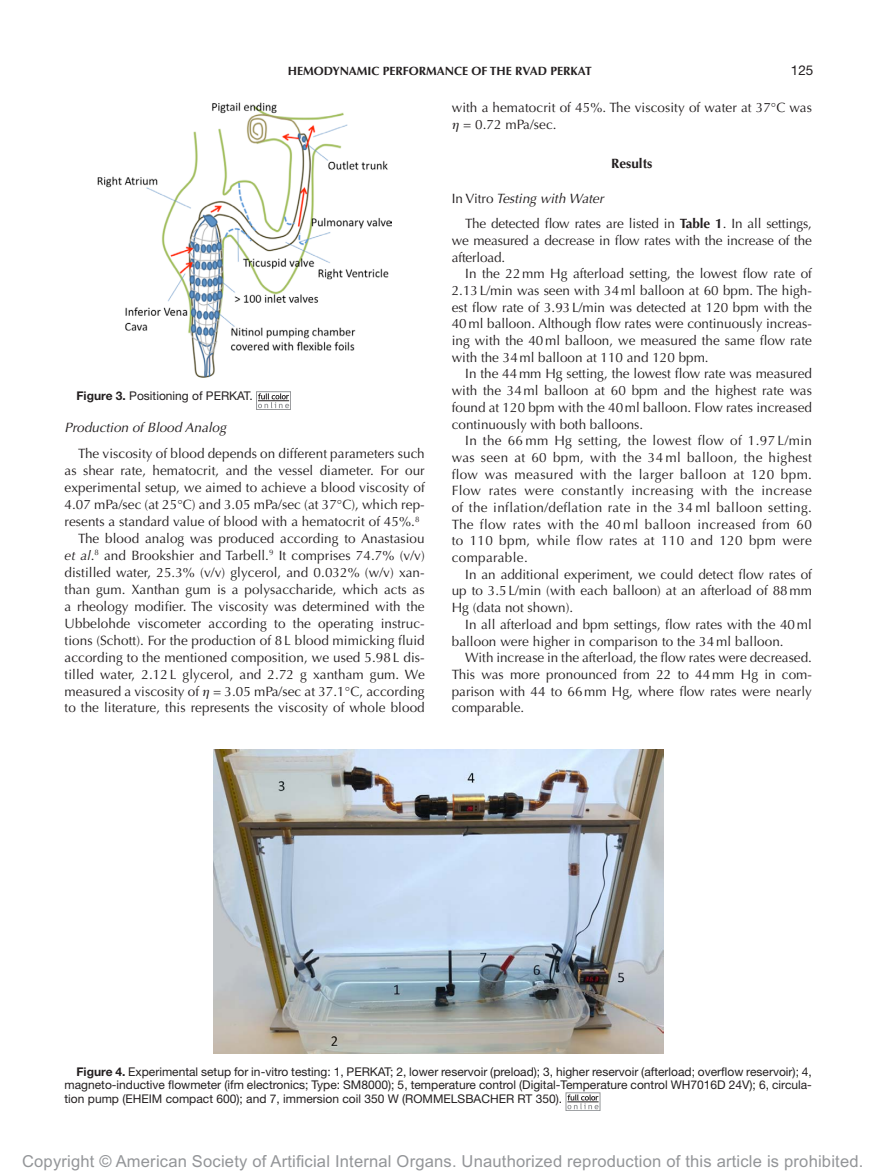
<style>
.page{position:relative;width:878px;height:1175px;background:#fff}
.page>*{position:absolute;margin:0;border:0;box-sizing:border-box;transform-origin:0 0}
.t1{font:16.5px "Arial MT Std";letter-spacing:.015em;color:#939598}
.t2{font:13.5px/16.6px "Optima";letter-spacing:.005em;color:#231f20;text-align:justify}
.t3{font:italic 13.5px "Optima";color:#231f20}
.t4{font:700 13.5px "Optima";color:#231f20}
.t5{font:13.5px "Helvetica Neue";color:#231f20}
.t6{font:12px/13.5px "Helvetica Neue";color:#231f20;text-align:justify}
.t7{font:700 12px "Optima";color:#231f20}
.s1{font-weight:700}
.s2{font-style:italic}
.s3{font-family:"Gandhari Unicode";font-style:italic}
</style>
<div class="page">
<img style="left:97px;top:102px;width:295px;height:276px">
<div style="left:256px;top:391px;width:35px;height:19px;border:1px solid #939598"></div>
<svg style="left:258px;top:393px;width:31px;height:15px"></svg>
<hr style="left:258px;top:400px;width:31px;height:1px;background:#231f20">
<img style="left:213px;top:749px;width:450px;height:304px">
<div style="left:565px;top:1092px;width:35px;height:18px;border:1px solid #939598"></div>
<svg style="left:567px;top:1094px;width:31px;height:15px"></svg>
<hr style="left:567px;top:1101px;width:31px;height:1px;background:#231f20">
<p class="t7" style="left:288px;top:64px;width:305px">HEMODYNAMIC PERFORMANCE OF THE RVAD PERKAT</p>
<p class="t5" style="left:790px;top:62px;width:24px">125</p>
<p class="t6" style="left:76px;top:389px;width:178px"><span class="s1">Figure 3.</span> Positioning of PERKAT.</p>
<p class="t3" style="left:65px;top:420px;width:163px">Production of Blood Analog</p>
<p class="t2" style="left:78px;top:445px;width:348px">The viscosity of blood depends on different parameters such</p>
<p class="t2" style="left:65px;top:462px;width:362px">as shear rate, hematocrit, and the vessel diameter. For our</p>
<p class="t2" style="left:65px;top:479px;width:362px">experimental setup, we aimed to achieve a blood viscosity of</p>
<p class="t2" style="left:65px;top:496px;width:362px">4.07 mPa/sec (at 25°C) and 3.05 mPa/sec (at 37°C), which rep-</p>
<p class="t2" style="left:65px;top:513px;width:356px">resents a standard value of blood with a hematocrit of 45%.<sup>8</sup></p>
<p class="t2" style="left:78px;top:530px;width:348px">The blood analog was produced according to Anastasiou</p>
<p class="t2" style="left:64px;top:547px;width:362px"><span class="s2">et al</span>.<sup>8</sup> and Brookshier and Tarbell.<sup>9</sup> It comprises 74.7% (v/v)</p>
<p class="t2" style="left:65px;top:564px;width:361px">distilled water, 25.3% (v/v) glycerol, and 0.032% (w/v) xan-</p>
<p class="t2" style="left:65px;top:581px;width:361px">than gum. Xanthan gum is a polysaccharide, which acts as</p>
<p class="t2" style="left:65px;top:598px;width:362px">a rheology modifier. The viscosity was determined with the</p>
<p class="t2" style="left:65px;top:615px;width:362px">U bbelohde viscometer according to the operating instruc-</p>
<p class="t2" style="left:65px;top:632px;width:361px">tions (Schott). For the production of 8 L blood mimicking fluid</p>
<p class="t2" style="left:65px;top:649px;width:361px">according to the mentioned composition, we used 5.98 L dis-</p>
<p class="t2" style="left:65px;top:666px;width:362px">tilled water, 2.12 L glycerol, and 2.72 g xantham gum. We</p>
<p class="t2" style="left:65px;top:683px;width:362px">measured a viscosity of <span class="s3">η</span> = 3.05 mPa/sec at 37.1°C, according</p>
<p class="t2" style="left:65px;top:699px;width:362px">to the literature, this represents the viscosity of whole blood</p>
<p class="t2" style="left:452px;top:99px;width:362px">with a hematocrit of 45%. The viscosity of water at 37°C was <span class="s3">η</span> = 0.72 mPa/sec.</p>
<p class="t4" style="left:611px;top:155px;width:43px">Results</p>
<p class="t2" style="left:465px;top:185px;width:348px;line-height:25.7px;text-indent:-14px">In Vitro <span class="s2">Testing with Water<br></span>The detected flow rates are listed in <span class="s1">Table 1</span>. In all settings,</p>
<p class="t2" style="left:452px;top:232px;width:361px">we measured a decrease in flow rates with the increase of the afterload.</p>
<p class="t2" style="left:452px;top:266px;width:362px;text-indent:14px">In the 22mm Hg afterload setting, the lowest flow rate of 2.13 L/min was seen with 34ml balloon at 60 bpm. The high&shy;est flow rate of 3.93 L/min was detected at 120 bpm with the 40ml balloon. Although flow rates were continuously increas&shy;ing with the 40ml balloon, we measured the same flow rate with the 34ml balloon at 110 and 120 bpm.</p>
<p class="t2" style="left:452px;top:366px;width:362px;text-indent:14px">In the 44mm Hg setting, the lowest flow rate was measured with the 34ml balloon at 60 bpm and the highest rate was found at 120 bpm with the 40ml balloon. Flow rates increased continuously with both balloons.</p>
<p class="t2" style="left:452px;top:432px;width:362px;text-indent:14px">In the 66 mm Hg setting, the lowest flow of 1.97 L/min was seen at 60 bpm, with the 34 ml balloon, the highest flow was measured with the larger balloon at 120 bpm.<br>Flow rates were constantly increasing with the increase of the inflation/deflation rate in the 34 ml balloon setting.<br>The flow rates with the 40 ml balloon increased from 60 to 110 bpm, while flow rates at 110 and 120 bpm were comparable.</p>
<p class="t2" style="left:452px;top:566px;width:362px;text-indent:14px">In an additional experiment, we could detect flow rates of up to 3.5 L/min (with each balloon) at an afterload of 88mm Hg (data not shown).</p>
<p class="t2" style="left:452px;top:616px;width:362px;text-indent:13px">In all afterload and bpm settings, flow rates with the 40ml balloon were higher in comparison to the 34ml balloon.</p>
<p class="t2" style="left:452px;top:649px;width:362px;text-indent:14px">With increase in the afterload, the flow rates were decreased.<br>This was more pronounced from 22 to 44mm Hg in com&shy;parison with 44 to 66mm Hg, where flow rates were nearly comparable.</p>
<p class="t6" style="left:64px;top:1064px;width:748px;text-indent:12px"><span class="s1">Figure 4.</span> Experimental setup for in-vitro testing: 1, PERKAT; 2, lower reservoir (preload); 3, higher reservoir (afterload; overflow reservoir); 4, magneto-inductive flowmeter (ifm electronics; Type: SM8000); 5, temperature control (Digital-Temperature control WH7016D 24V); 6, circula&shy;tion pump (EHEIM compact 600); and 7, immersion coil 350 W (ROMMELSBACHER RT 350).</p>
<p class="t1" style="left:22px;top:1152px;width:842px">Copyright © American Society of Artificial Internal Organs. Unauthorized reproduction of this article is prohibited.</p>
</div>
